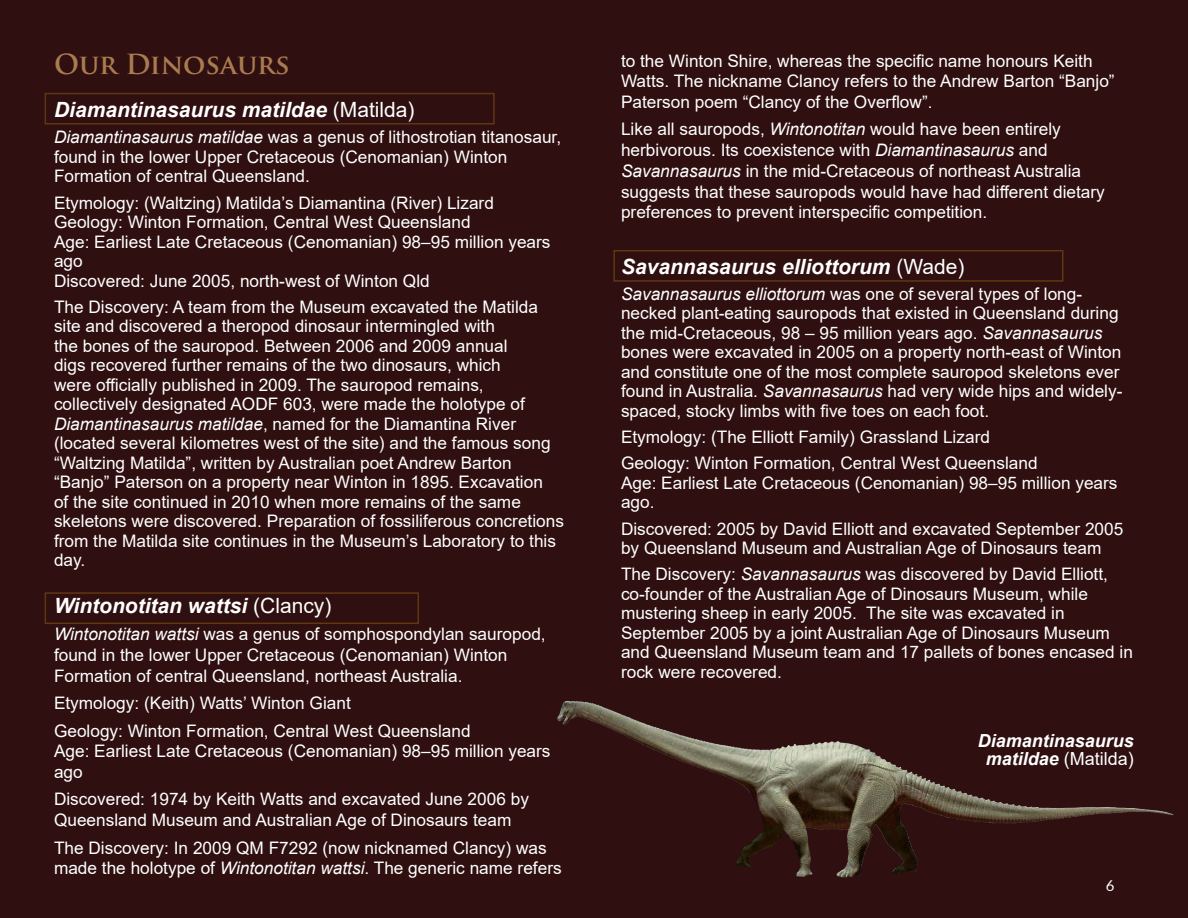
<style>
.page{position:relative;width:1188px;height:918px;background:#2f0f0f}
.page>*{position:absolute;margin:0;border:0;box-sizing:border-box;transform-origin:0 0}
.t1{font:700 27px "Trajan Pro";letter-spacing:-.01em;color:#a97b50}
.Paragraph_Style_1{font:italic 700 21px "Arial";color:#fff}
.Paragraph_Style_1-2{font:italic 700 18px/18px "Arial";color:#fff;text-align:center}
.Paragraph_Style_1-3{font:17.25px/19.5px "Arial";color:#fff}
.t2{font:15px "Lato";color:#fff}
.s1{font-weight:400;font-style:normal}
.s2{font-style:italic}
</style>
<div class="page">
<div style="left:45px;top:93px;width:450px;height:32px;border:2px solid #603711"></div>
<div style="left:45px;top:592px;width:374px;height:32px;border:2px solid #603711"></div>
<img style="left:557px;top:701px;width:617px;height:177px">
<div style="left:613px;top:250px;width:450px;height:32px;border:2px solid #603711"></div>
<p class="t1" style="left:54px;top:48px;width:237px">Our Dinosaurs</p>
<p class="Paragraph_Style_1" style="left:54px;top:96px;width:362px">Diamantinasaurus matildae <span class="s1">(Matilda)</span></p>
<p class="Paragraph_Style_1-3" style="left:54px;top:127px;width:509px"><span class="s2">Diamantinasaurus matildae</span> was a genus of lithostrotian titanosaur, found in the lower Upper Cretaceous (Cenomanian) Winton<br>Formation of central Queensland.</p>
<p class="Paragraph_Style_1-3" style="left:54px;top:193px;width:498px">Etymology: (Waltzing) Matilda’s Diamantina (River) Lizard Geology: Winton Formation, Central West Queensland<br>Age: Earliest Late Cretaceous (Cenomanian) 98–95 million years ago<br>Discovered: June 2005, north-west of Winton Qld</p>
<p class="Paragraph_Style_1-3" style="left:54px;top:297px;width:512px">The Discovery: A team from the Museum excavated the Matilda site and discovered a theropod dinosaur intermingled with<br>the bones of the sauropod. Between 2006 and 2009 annual<br>digs recovered further remains of the two dinosaurs, which<br>were officially published in 2009. The sauropod remains, collectively designated AODF 603, were made the holotype of <span class="s2">Diamantinasaurus matildae</span>, named for the Diamantina River (located several kilometres west of the site) and the famous song “Waltzing Matilda”, written by Australian poet Andrew Barton “Banjo” Paterson on a property near Winton in 1895. Excavation<br>of the site continued in 2010 when more remains of the same skeletons were discovered. Preparation of fossiliferous concretions from the Matilda site continues in the Museum’s Laboratory to this day.</p>
<p class="Paragraph_Style_1" style="left:54px;top:591px;width:279px">Wintonotitan wattsi <span class="s1">(Clancy)</span></p>
<p class="Paragraph_Style_1-3" style="left:54px;top:624px;width:493px;line-height:20.7px"><span class="s2">Wintonotitan wattsi</span> was a genus of somphospondylan sauropod, found in the lower Upper Cretaceous (Cenomanian) Winton<br>Formation of central Queensland, northeast Australia.</p>
<p class="Paragraph_Style_1-3" style="left:54px;top:693px;width:298px">Etymology: (Keith) Watts’ Winton Giant</p>
<p class="Paragraph_Style_1-3" style="left:54px;top:720px;width:498px;line-height:20.7px">Geology: Winton Formation, Central West Queensland<br>Age: Earliest Late Cretaceous (Cenomanian) 98–95 million years ago</p>
<p class="Paragraph_Style_1-3" style="left:54px;top:789px;width:476px;line-height:20.7px">Discovered: 1974 by Keith Watts and excavated June 2006 by<br>Queensland Museum and Australian Age of Dinosaurs team</p>
<p class="Paragraph_Style_1-3" style="left:54px;top:837px;width:509px;line-height:20.7px">The Discovery: In 2009 QM F7292 (now nicknamed Clancy) was made the holotype of <span class="s2">Wintonotitan wattsi</span>. The generic name refers</p>
<p class="Paragraph_Style_1-3" style="left:621px;top:50px;width:495px;line-height:20.7px">to the Winton Shire, whereas the specific name honours Keith<br>Watts. The nickname Clancy refers to the Andrew Barton “Banjo”<br>Paterson poem “Clancy of the Overflow”.</p>
<p class="Paragraph_Style_1-3" style="left:621px;top:119px;width:485px;line-height:20.7px">Like all sauropods, <span class="s2">Wintonotitan</span> would have been entirely herbivorous. Its coexistence with <span class="s2">Diamantinasaurus</span> and <span class="s2">Savannasaurus</span> in the mid-Cretaceous of northeast Australia suggests that these sauropods would have had different dietary preferences to prevent interspecific competition.</p>
<p class="Paragraph_Style_1" style="left:621px;top:252px;width:345px">Savannasaurus elliottorum <span class="s1">(Wade)</span></p>
<p class="Paragraph_Style_1-3" style="left:621px;top:284px;width:503px"><span class="s2">Savannasaurus elliottorum</span> was one of several types of long&shy;necked plant-eating sauropods that existed in Queensland during the mid-Cretaceous, 98 – 95 million years ago. <span class="s2">Savannasaurus </span>bones were excavated in 2005 on a property north-east of Winton and constitute one of the most complete sauropod skeletons ever found in Australia. <span class="s2">Savannasaurus</span> had very wide hips and widely&shy;spaced, stocky limbs with five toes on each foot.</p>
<p class="Paragraph_Style_1-3" style="left:621px;top:427px;width:371px">Etymology: (The Elliott Family) Grassland Lizard</p>
<p class="Paragraph_Style_1-3" style="left:621px;top:454px;width:498px">Geology: Winton Formation, Central West Queensland<br>Age: Earliest Late Cretaceous (Cenomanian) 98–95 million years ago.</p>
<p class="Paragraph_Style_1-3" style="left:621px;top:519px;width:504px">Discovered: 2005 by David Elliott and excavated September 2005 by Queensland Museum and Australian Age of Dinosaurs team</p>
<p class="Paragraph_Style_1-3" style="left:621px;top:565px;width:514px">The Discovery: <span class="s2">Savannasaurus</span> was discovered by David Elliott, co-founder of the Australian Age of Dinosaurs Museum, while mustering sheep in early 2005. The site was excavated in September 2005 by a joint Australian Age of Dinosaurs Museum and Queensland Museum team and 17 pallets of bones encased in rock were recovered.</p>
<p class="Paragraph_Style_1-2" style="left:978px;top:732px;width:158px">Diamantinasaurus matildae <span class="s1">(Matilda)</span></p>
<p class="t2" style="left:1106px;top:875px;width:10px">6</p>
</div>
